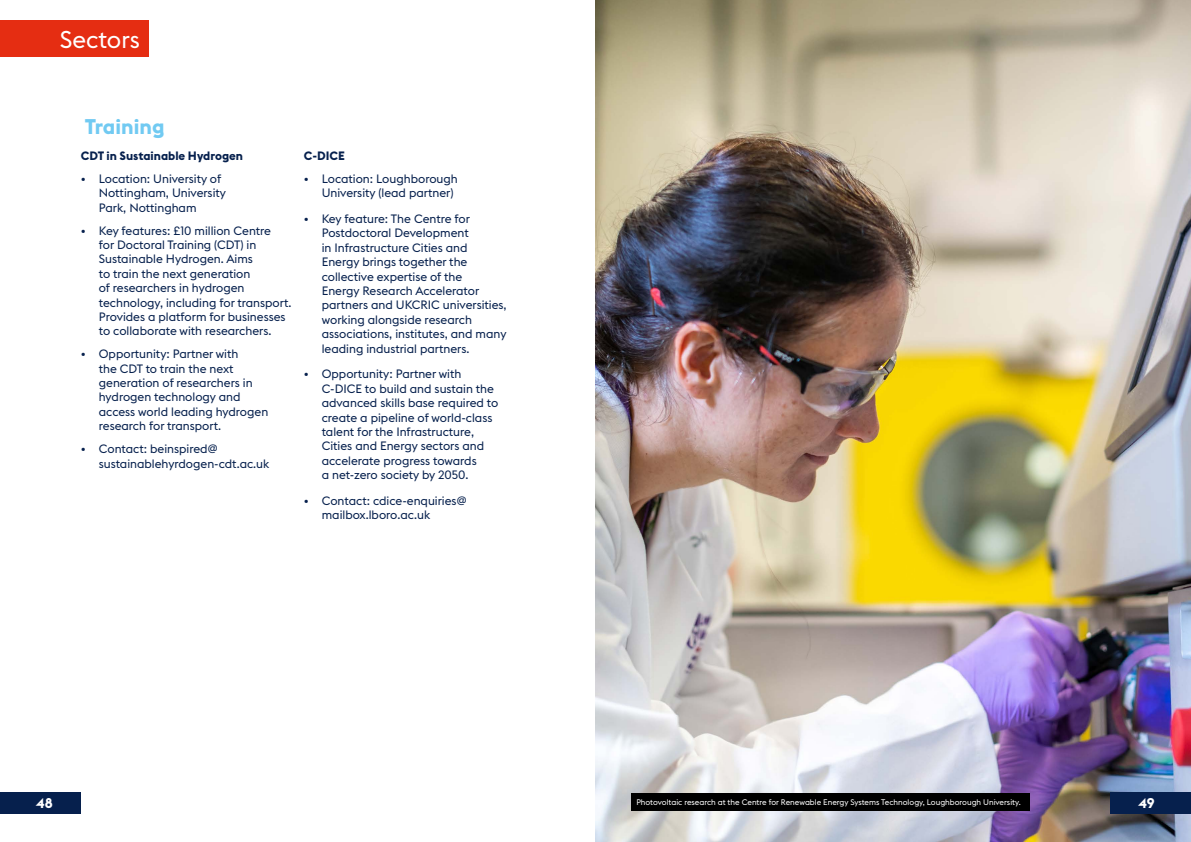
<style>
.page{position:relative;width:1191px;height:842px;background:#fff}
.page>*{position:absolute;margin:0;border:0;box-sizing:border-box;transform-origin:0 0}
.t1{font:24px "Euclid Flex B";color:#fff}
.t2{font:700 21px "Euclid Flex B";color:#71caf2}
.t3{font:700 14px "Euclid Flex B";color:#fff}
.t4{font:12px/14.4px "Euclid Flex B";color:#06204d}
.t5{font:700 12px "Euclid Flex B";color:#06204d}
.t6{font:8px "Euclid Flex B";color:#fff}
</style>
<div class="page">
<img style="left:595px;top:0;width:596px;height:842px">
<div style="left:0;top:20px;width:148px;height:37px;background:#e52d12"></div>
<div style="left:630px;top:793px;width:399px;height:18px;background:#000"></div>
<div style="left:0;top:793px;width:81px;height:21px;background:#06204d"></div>
<div style="left:1110px;top:793px;width:81px;height:21px;background:#06204d"></div>
<p class="t1" style="left:60px;top:26px;width:82px">Sectors</p>
<p class="t2" style="left:85px;top:115px;width:81px">Training</p>
<p class="t5" style="left:81px;top:149px;width:164px">CDT in Sustainable Hydrogen</p>
<p class="t4" style="left:99px;top:171px;width:129px;text-indent:-18px">• Location: University of<br>Nottingham, University<br>Park, Nottingham</p>
<p class="t4" style="left:99px;top:223px;width:194px;text-indent:-18px">• Key features: £10 million Centre<br>for Doctoral Training (CDT) in<br>Sustainable Hydrogen. Aims<br>to train the next generation<br>of researchers in hydrogen technology, including for transport.<br>Provides a platform for businesses to collaborate with researchers.</p>
<p class="t4" style="left:99px;top:347px;width:171px;text-indent:-18px">• Opportunity: Partner with<br>the CDT to train the next generation of researchers in hydrogen technology and access world leading hydrogen research for transport.</p>
<p class="t4" style="left:99px;top:442px;width:172px;text-indent:-18px">• Contact: beinspired@ sustainablehyrdogen-cdt.ac.uk</p>
<p class="t5" style="left:304px;top:149px;width:43px">C-DICE</p>
<p class="t4" style="left:322px;top:171px;width:137px;text-indent:-18px">• Location: Loughborough<br>University (lead partner)</p>
<p class="t4" style="left:322px;top:212px;width:186px;text-indent:-18px">• Key feature: The Centre for<br>Postdoctoral Development<br>in Infrastructure Cities and<br>Energy brings together the collective expertise of the<br>Energy Research Accelerator partners and UKCRIC universities, working alongside research associations, institutes, and many leading industrial partners.</p>
<p class="t4" style="left:322px;top:367px;width:178px;text-indent:-18px">• Opportunity: Partner with<br>C-DICE to build and sustain the advanced skills base required to create a pipeline of world-class talent for the Infrastructure,<br>Cities and Energy sectors and accelerate progress towards<br>a net-zero society by 2050.</p>
<p class="t4" style="left:322px;top:493px;width:146px;text-indent:-18px">• Contact: cdice-enquiries@ mailbox.lboro.ac.uk</p>
<p class="t3" style="left:36px;top:795px;width:19px">48</p>
<p class="t6" style="left:636px;top:797px;width:386px">Photovoltaic research at the Centre for Renewable Energy Systems Technology, Loughborough University.</p>
<p class="t3" style="left:1138px;top:795px;width:18px">49</p>
</div>
